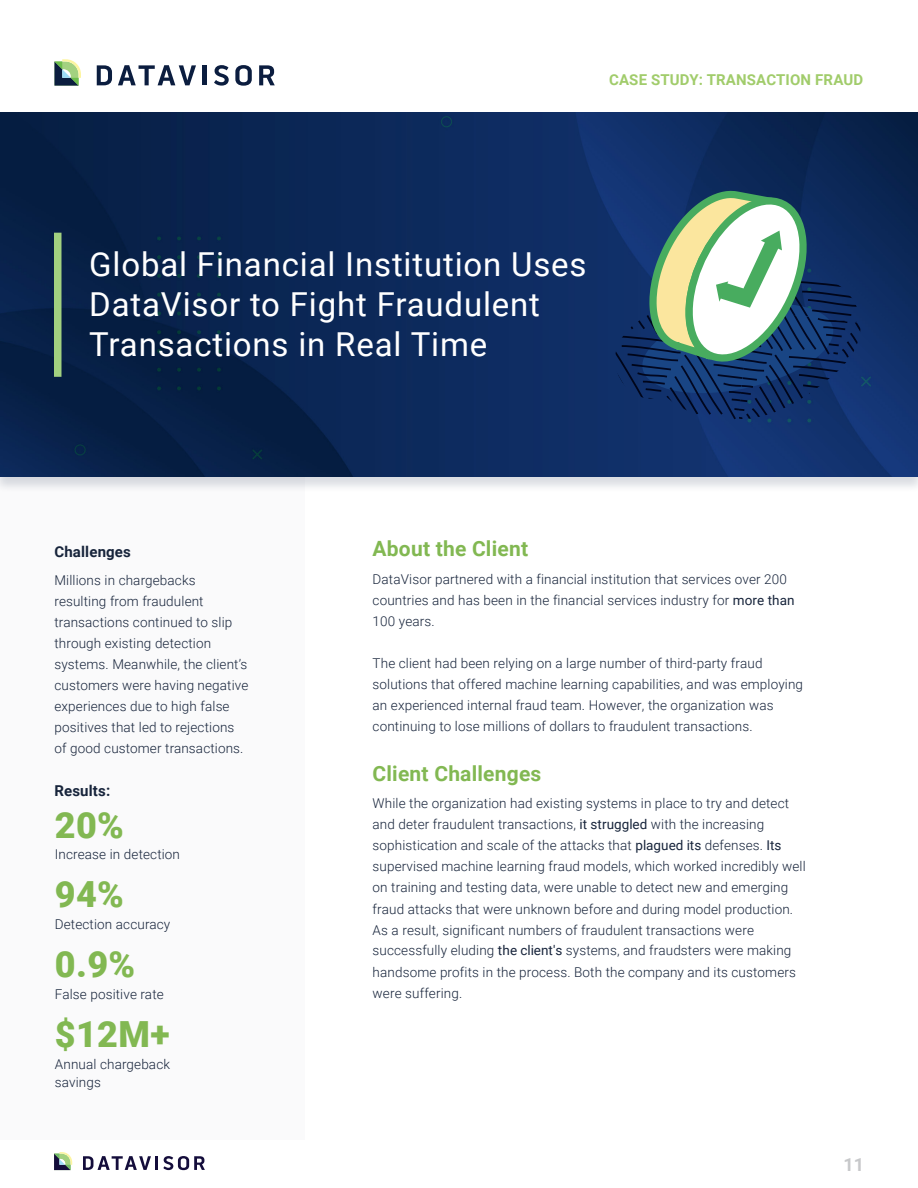
<style>
.page{position:relative;width:918px;height:1188px;background:#fff}
.page>*{position:absolute;margin:0;border:0;box-sizing:border-box;transform-origin:0 0}
.t1{font:900 36px/69.4px "Roboto";letter-spacing:.01em;color:#82b852}
.t2{font:300 34.5px/38.5px "Roboto";letter-spacing:.01em;color:#fff}
.t3{font:33px/39.6px "Roboto";letter-spacing:.025em;color:#fff}
.t4{font:700 21px "Roboto";letter-spacing:.01em;color:#82b852}
.t5{font:700 18px "Roboto";color:#c7c8ca}
.t6{font:700 15px "Roboto";letter-spacing:.01em;color:#a1cc6b}
.t7{font:700 15px "Roboto";letter-spacing:.01em;color:#17243b}
.t8{font:300 13.5px/21px "Roboto";letter-spacing:.01em;color:#17243b}
.s1{font-weight:400}
.s2{font-weight:300;font-size:16.5px;color:#abdef2}
</style>
<div class="page">
<svg style="left:83px;top:1156px;width:68px;height:14px"></svg>
<hr style="left:155px;top:1156px;width:3px;height:14px;background:#140d3b">
<svg style="left:163px;top:1156px;width:42px;height:14px"></svg>
<svg style="left:54px;top:1152px;width:18px;height:18px"></svg>
<div style="left:0;top:477px;width:305px;height:663px;background:#fafafb"></div>
<svg style="left:97px;top:65px;width:15px;height:20px"></svg>
<svg style="left:118px;top:65px;width:78px;height:20px"></svg>
<hr style="left:203px;top:65px;width:4px;height:20px;background:#0b1d3f">
<svg style="left:214px;top:65px;width:15px;height:21px"></svg>
<svg style="left:235px;top:65px;width:17px;height:21px"></svg>
<svg style="left:259px;top:65px;width:16px;height:20px"></svg>
<svg style="left:54px;top:59px;width:27px;height:27px"></svg>
<div style="left:0;top:112px;width:918px;height:381px;background:#0b1d3f;opacity:.15"></div>
<img style="left:0;top:112px;width:918px;height:365px">
<div style="left:54px;top:233px;width:8px;height:144px;background:#a2d180"></div>
<svg style="left:615px;top:185px;width:246px;height:235px"></svg>
<p class="t6" style="left:609px;top:69px;width:256px">CASE STUDY: TRANSACTION FRAUD</p>
<h2 class="t2" style="left:81px;top:241px;width:401px">Institution Uses DataVisor to Fight Fraudulent<br>Transactions in Real Time</h2>
<h3 class="t3" style="left:89px;top:244px;width:499px">Global Financial Institution Uses<br>DataVisor to Fight Fraudulent<br>Transactions in Real Time</h3>
<p class="t7" style="left:54px;top:541px;width:78px">Challenges</p>
<p class="t8" style="left:54px;top:569px;width:195px">Millions in chargebacks resulting from fraudulent transactions continued to slip through existing detection systems. Meanwhile, the client’s customers were having negative experiences due to high false positives that led to rejections of good customer transactions.</p>
<p class="t7" style="left:54px;top:780px;width:57px">Results:</p>
<h1 class="t1" style="left:55px;top:789px;width:116px">20%<br>94%<br>0.9% $12M+</h1>
<p class="t8" style="left:55px;top:843px;width:127px">Increase in detection</p>
<p class="t8" style="left:55px;top:913px;width:117px">Detection accuracy</p>
<p class="t8" style="left:55px;top:983px;width:110px">False positive rate</p>
<p class="t8" style="left:55px;top:1055px;width:117px;line-height:18px">Annual chargeback savings</p>
<h3 class="t4" style="left:373px;top:534px;width:157px">About the Client</h3>
<p class="t8" style="left:373px;top:568px;width:424px">DataVisor partnered with a financial institution that services over 200 countries and has been in the financial services industry for <span class="s1">more than<br></span>100 years.</p>
<p class="t8" style="left:373px;top:652px;width:432px">The client had been relying on a large number of third-party fraud solutions that offered machine learning capabilities, and was employing an experienced internal fraud team. However, the organization was continuing to lose millions of dollars to fraudulent transactions.</p>
<h3 class="t4" style="left:373px;top:759px;width:170px">Client Challenges</h3>
<p class="t8" style="left:373px;top:793px;width:435px">While the organization had existing systems in place to try and detect and deter fraudulent transactions, <span class="s1">it struggled</span> with the increasing sophistication and scale of the attacks that <span class="s1">plagued its</span> defenses. <span class="s1">Its </span>supervised machine learning fraud models, which worked incredibly well on training and testing data, were unable to detect new and emerging fraud attacks that were unknown before and during model production.<br>As a result, significant numbers of fraudulent transactions were successfully eluding <span class="s1">the client's</span> systems, and fraudsters were making handsome profits in the process. Both the company and its customers were suffering.</p>
<h3 class="t5" style="left:843px;top:1152px;width:22px">1 1<span class="s2">1</span></h3>
</div>
